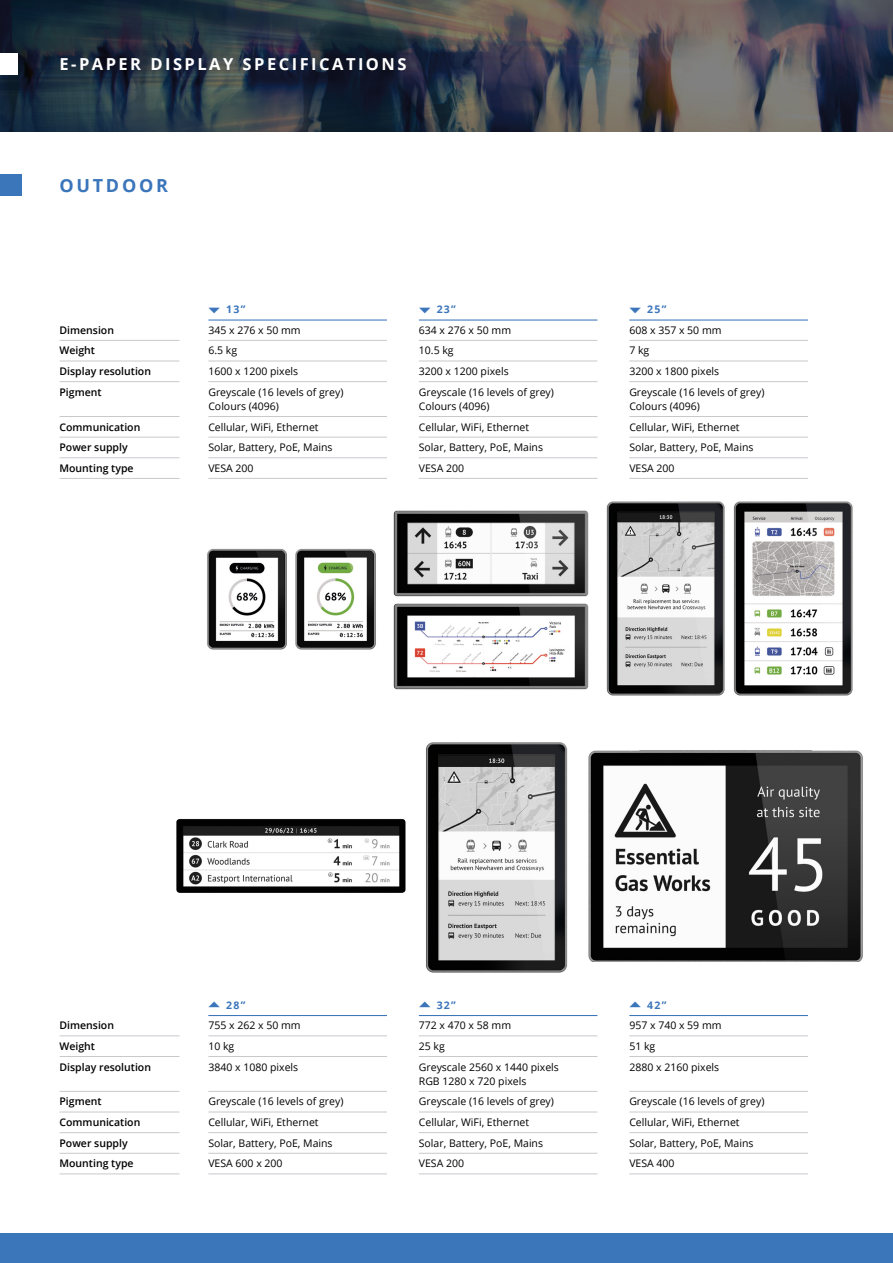
<style>
.page{position:relative;width:893px;height:1263px;background:#fff}
.page>*{position:absolute;margin:0;border:0;box-sizing:border-box;transform-origin:0 0}
.t1{font:700 18px "Open Sans";letter-spacing:.15em;color:#3b75ba}
.t2{font:700 16.5px "Open Sans";letter-spacing:.15em;color:#fff}
.t3{font:10.5px/20.7px "Open Sans";color:#000}
.t4{font:600 10.5px/20.7px "Open Sans";color:#000}
.t5{font:700 10.5px "Open Sans";letter-spacing:.12em;color:#3b75ba}
</style>
<div class="page">
<div style="left:0;top:174px;width:21px;height:22px;background:#3b75ba"></div>
<svg style="left:0;top:0;width:893px;height:132px;background:#3c424b"></svg>
<div style="left:0;top:53px;width:17px;height:22px;background:#fff"></div>
<div style="left:0;top:1233px;width:893px;height:30px;background:#3b75ba"></div>
<hr style="left:60px;top:1035px;width:119px;height:1px;background:#c7c9cd">
<hr style="left:60px;top:1056px;width:119px;height:1px;background:#c7c9cd">
<hr style="left:60px;top:1091px;width:119px;height:1px;background:#c7c9cd">
<hr style="left:60px;top:1112px;width:119px;height:1px;background:#c7c9cd">
<hr style="left:60px;top:1132px;width:119px;height:1px;background:#c7c9cd">
<hr style="left:60px;top:1153px;width:119px;height:1px;background:#c7c9cd">
<hr style="left:60px;top:1174px;width:119px;height:1px;background:#c7c9cd">
<hr style="left:629px;top:1015px;width:179px;height:1px;background:#3b75ba">
<hr style="left:629px;top:1035px;width:179px;height:1px;background:#c7c9cd">
<hr style="left:629px;top:1056px;width:179px;height:1px;background:#c7c9cd">
<hr style="left:629px;top:1091px;width:179px;height:1px;background:#c7c9cd">
<hr style="left:629px;top:1112px;width:179px;height:1px;background:#c7c9cd">
<hr style="left:629px;top:1132px;width:179px;height:1px;background:#c7c9cd">
<hr style="left:629px;top:1153px;width:179px;height:1px;background:#c7c9cd">
<hr style="left:629px;top:1174px;width:179px;height:1px;background:#c7c9cd">
<hr style="left:60px;top:340px;width:119px;height:1px;background:#c7c9cd">
<hr style="left:60px;top:361px;width:119px;height:1px;background:#c7c9cd">
<hr style="left:60px;top:381px;width:119px;height:1px;background:#c7c9cd">
<hr style="left:60px;top:416px;width:119px;height:1px;background:#c7c9cd">
<hr style="left:60px;top:437px;width:119px;height:1px;background:#c7c9cd">
<hr style="left:60px;top:457px;width:119px;height:1px;background:#c7c9cd">
<hr style="left:60px;top:478px;width:119px;height:1px;background:#c7c9cd">
<hr style="left:208px;top:1015px;width:179px;height:1px;background:#3b75ba">
<hr style="left:208px;top:1035px;width:179px;height:1px;background:#c7c9cd">
<hr style="left:208px;top:1056px;width:179px;height:1px;background:#c7c9cd">
<hr style="left:208px;top:1091px;width:179px;height:1px;background:#c7c9cd">
<hr style="left:208px;top:1112px;width:179px;height:1px;background:#c7c9cd">
<hr style="left:208px;top:1132px;width:179px;height:1px;background:#c7c9cd">
<hr style="left:208px;top:1153px;width:179px;height:1px;background:#c7c9cd">
<hr style="left:208px;top:1174px;width:179px;height:1px;background:#c7c9cd">
<hr style="left:419px;top:1015px;width:178px;height:1px;background:#3b75ba">
<hr style="left:419px;top:1035px;width:178px;height:1px;background:#c7c9cd">
<hr style="left:419px;top:1056px;width:178px;height:1px;background:#c7c9cd">
<hr style="left:419px;top:1091px;width:178px;height:1px;background:#c7c9cd">
<hr style="left:419px;top:1112px;width:178px;height:1px;background:#c7c9cd">
<hr style="left:419px;top:1132px;width:178px;height:1px;background:#c7c9cd">
<hr style="left:419px;top:1153px;width:178px;height:1px;background:#c7c9cd">
<hr style="left:419px;top:1174px;width:178px;height:1px;background:#c7c9cd">
<hr style="left:629px;top:319px;width:179px;height:2px;background:#3b75ba">
<hr style="left:629px;top:340px;width:179px;height:1px;background:#c7c9cd">
<hr style="left:629px;top:361px;width:179px;height:1px;background:#c7c9cd">
<hr style="left:629px;top:381px;width:179px;height:1px;background:#c7c9cd">
<hr style="left:629px;top:416px;width:179px;height:1px;background:#c7c9cd">
<hr style="left:629px;top:437px;width:179px;height:1px;background:#c7c9cd">
<hr style="left:629px;top:457px;width:179px;height:1px;background:#c7c9cd">
<hr style="left:629px;top:478px;width:179px;height:1px;background:#c7c9cd">
<img style="left:176px;top:819px;width:230px;height:74px">
<hr style="left:419px;top:319px;width:178px;height:2px;background:#3b75ba">
<hr style="left:419px;top:340px;width:178px;height:1px;background:#c7c9cd">
<hr style="left:419px;top:361px;width:178px;height:1px;background:#c7c9cd">
<hr style="left:419px;top:381px;width:178px;height:1px;background:#c7c9cd">
<hr style="left:419px;top:416px;width:178px;height:1px;background:#c7c9cd">
<hr style="left:419px;top:437px;width:178px;height:1px;background:#c7c9cd">
<hr style="left:419px;top:457px;width:178px;height:1px;background:#c7c9cd">
<hr style="left:419px;top:478px;width:178px;height:1px;background:#c7c9cd">
<img style="left:393px;top:510px;width:196px;height:87px">
<img style="left:393px;top:603px;width:196px;height:87px">
<img style="left:207px;top:548px;width:80px;height:102px">
<img style="left:295px;top:548px;width:81px;height:102px">
<hr style="left:208px;top:319px;width:179px;height:2px;background:#3b75ba">
<hr style="left:208px;top:340px;width:179px;height:1px;background:#c7c9cd">
<hr style="left:208px;top:361px;width:179px;height:1px;background:#c7c9cd">
<hr style="left:208px;top:381px;width:179px;height:1px;background:#c7c9cd">
<hr style="left:208px;top:416px;width:179px;height:1px;background:#c7c9cd">
<hr style="left:208px;top:437px;width:179px;height:1px;background:#c7c9cd">
<hr style="left:208px;top:457px;width:179px;height:1px;background:#c7c9cd">
<hr style="left:208px;top:478px;width:179px;height:1px;background:#c7c9cd">
<img style="left:426px;top:742px;width:142px;height:231px">
<img style="left:588px;top:751px;width:275px;height:211px">
<img style="left:606px;top:501px;width:119px;height:195px">
<img style="left:733px;top:501px;width:120px;height:195px">
<h2 class="t2" style="left:60px;top:53px;width:349px">E-PAPER DISPLAY SPECIFICATIONS</h2>
<h1 class="t1" style="left:60px;top:172px;width:110px">OUTDOOR</h1>
<p class="t4" style="left:60px;top:319px;width:93px">Dimension<br>Weight<br>Display resolution<br>Pigment</p>
<p class="t4" style="left:60px;top:416px;width:82px">Communication<br>Power supply<br>Mounting type</p>
<p class="t5" style="left:226px;top:302px;width:21px">13”</p>
<p class="t3" style="left:208px;top:319px;width:137px">345 x 276 x 50 mm<br>6.5 kg<br>1600 x 1200 pixels<br>Greyscale (16 levels of grey)</p>
<p class="t3" style="left:208px;top:395px;width:126px">Colours (4096)<br>Cellular, WiFi, Ethernet<br>Solar, Battery, PoE, Mains<br>VESA 200</p>
<p class="t5" style="left:437px;top:302px;width:21px">23”</p>
<p class="t3" style="left:419px;top:319px;width:137px">634 x 276 x 50 mm<br>10.5 kg<br>3200 x 1200 pixels<br>Greyscale (16 levels of grey)</p>
<p class="t3" style="left:419px;top:395px;width:126px">Colours (4096)<br>Cellular, WiFi, Ethernet<br>Solar, Battery, PoE, Mains<br>VESA 200</p>
<p class="t5" style="left:647px;top:302px;width:21px">25”</p>
<p class="t3" style="left:629px;top:319px;width:137px">608 x 357 x 50 mm<br>7 kg<br>3200 x 1800 pixels<br>Greyscale (16 levels of grey)</p>
<p class="t3" style="left:629px;top:395px;width:126px">Colours (4096)<br>Cellular, WiFi, Ethernet<br>Solar, Battery, PoE, Mains<br>VESA 200</p>
<p class="t4" style="left:60px;top:1015px;width:93px">Dimension<br>Weight<br>Display resolution</p>
<p class="t4" style="left:60px;top:1091px;width:82px">Pigment<br>Communication<br>Power supply<br>Mounting type</p>
<p class="t5" style="left:226px;top:997px;width:21px">28”</p>
<p class="t3" style="left:208px;top:1015px;width:94px">755 x 262 x 50 mm<br>10 kg<br>3840 x 1080 pixels</p>
<p class="t3" style="left:208px;top:1091px;width:137px">Greyscale (16 levels of grey)<br>Cellular, WiFi, Ethernet<br>Solar, Battery, PoE, Mains<br>VESA 600 x 200</p>
<p class="t5" style="left:437px;top:997px;width:21px">32”</p>
<p class="t3" style="left:419px;top:1015px;width:142px">772 x 470 x 58 mm<br>25 kg<br>Greyscale 2560 x 1440 pixels</p>
<p class="t3" style="left:419px;top:1070px;width:137px">RGB 1280 x 720 pixels<br>Greyscale (16 levels of grey)<br>Cellular, WiFi, Ethernet<br>Solar, Battery, PoE, Mains<br>VESA 200</p>
<p class="t5" style="left:647px;top:997px;width:21px">42”</p>
<p class="t3" style="left:629px;top:1015px;width:94px">957 x 740 x 59 mm<br>51 kg<br>2880 x 2160 pixels</p>
<p class="t3" style="left:629px;top:1091px;width:137px">Greyscale (16 levels of grey)<br>Cellular, WiFi, Ethernet<br>Solar, Battery, PoE, Mains<br>VESA 400</p>
</div>
